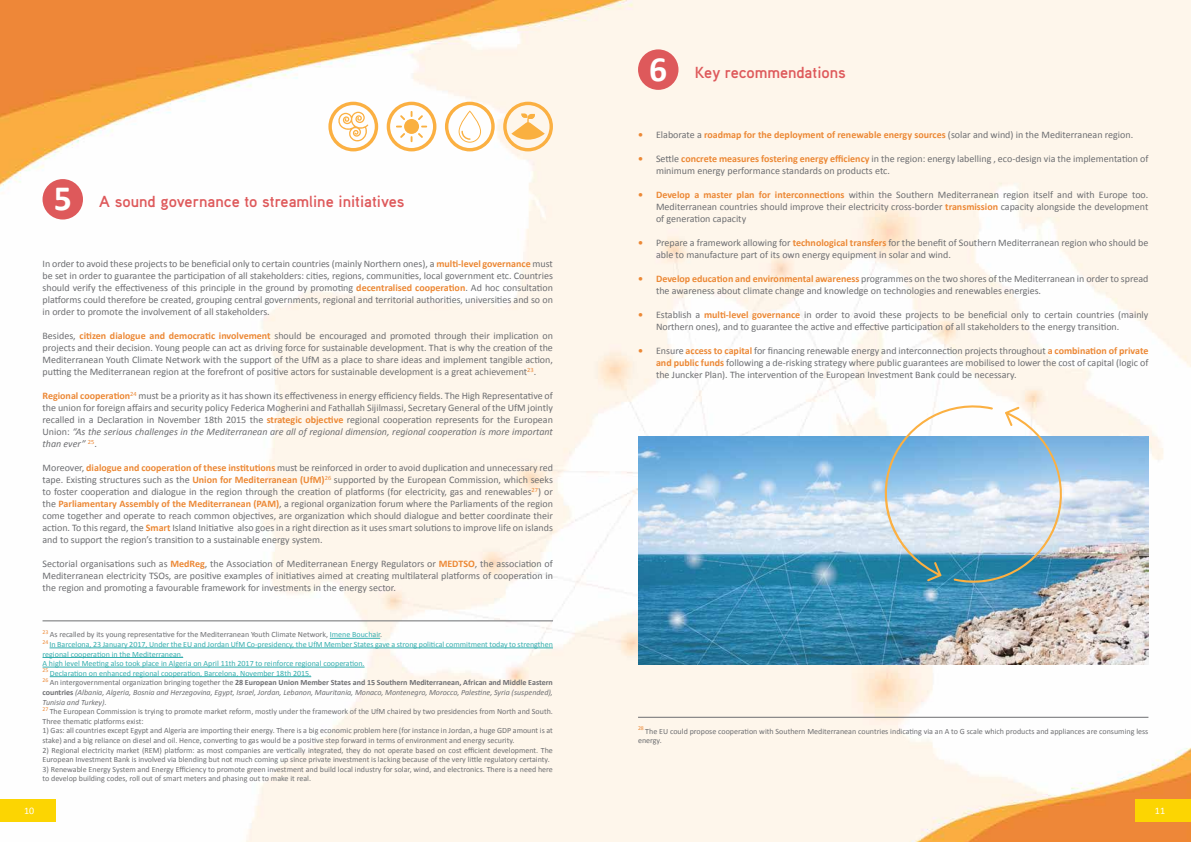
<style>
.page{position:relative;width:1191px;height:842px;background:#fff}
.page>*{position:absolute;margin:0;border:0;box-sizing:border-box;transform-origin:0 0}
.t1{font:700 35.6px "Calibri";color:#fff}
.t2{font:700 16px "Aaux Pro";color:#de595b}
.t3{font:10px/12px "Calibri";color:#6d6e71;text-align:justify}
.t4{font:10px "Calibri";color:#fff}
.t5{font:8px/9.6px "Calibri";color:#6d6e71}
.t6{font:8px/9.6px "Calibri";color:#34aeae}
.s1{font-weight:700;color:#ec8835}
.s2{font-style:italic}
.s3{color:#6d6e71}
.s4{font-weight:700;color:#6d6e71}
.s5{font-style:italic;color:#6d6e71}
</style>
<div class="page">
<img style="left:0;top:0;width:1191px;height:842px">
<div style="left:0;top:799px;width:56px;height:23px;background:#fcd502"></div>
<div style="left:1135px;top:799px;width:56px;height:23px;background:#fcd502"></div>
<div style="left:43px;top:179px;width:40px;height:41px;background:#de595b;border-radius:50%"></div>
<hr style="left:43px;top:620px;width:510px;height:1px;background:#6d6e71">
<hr style="left:330px;top:638px;width:50px;height:1px;background:#34aeae">
<hr style="left:50px;top:648px;width:503px;height:1px;background:#34aeae">
<hr style="left:43px;top:657px;width:140px;height:1px;background:#34aeae">
<hr style="left:43px;top:667px;width:321px;height:1px;background:#34aeae">
<hr style="left:50px;top:676px;width:261px;height:1px;background:#34aeae">
<svg style="left:503px;top:102px;width:50px;height:49px;background:#fcdcad"></svg>
<svg style="left:445px;top:102px;width:50px;height:49px"></svg>
<svg style="left:328px;top:102px;width:50px;height:49px"></svg>
<svg style="left:387px;top:102px;width:49px;height:49px"></svg>
<div style="left:638px;top:49px;width:40px;height:41px;background:#de595b;border-radius:50%"></div>
<hr style="left:638px;top:717px;width:510px;height:1px;background:#6d6e71">
<img style="left:638px;top:437px;width:510px;height:228px">
<svg style="left:875px;top:398px;width:196px;height:189px"></svg>
<h1 class="t1" style="left:54px;top:176px;width:20px">5</h1>
<h2 class="t2" style="left:99px;top:191px;width:307px">A sound governance to streamline initiatives</h2>
<p class="t3" style="left:43px;top:258px;width:512px">In order to avoid these projects to be beneficial only to certain countries (mainly Northern ones), a <span class="s1">multi-level governance</span> must be set in order to guarantee the participation of all stakeholders: cities, regions, communities, local government etc. Countries should verify the effectiveness of this principle in the ground by promoting <span class="s1">decentralised cooperation</span>. Ad hoc consultation platforms could therefore be created, grouping central governments, regional and territorial authorities, universities and so on in order to promote the involvement of all stakeholders.</p>
<p class="t3" style="left:43px;top:330px;width:512px">Besides, <span class="s1">citizen dialogue and democratic involvement</span> should be encouraged and promoted through their implication on projects and their decision. Young people can act as driving force for sustainable development. That is why the creation of the Mediterranean Youth Climate Network with the support of the UfM as a place to share ideas and implement tangible action, putting the Mediterranean region at the forefront of positive actors for sustainable development is a great achievement<sup>23</sup>.</p>
<p class="t3" style="left:43px;top:390px;width:512px"><span class="s1">Regional cooperation</span><sup>24</sup> must be a priority as it has shown its effectiveness in energy efficiency fields. The High Representative of the union for foreign affairs and security policy Federica Mogherini and Fathallah Sijilmassi, Secretary General of the UfM jointly recalled in a Declaration in November 18th 2015 the <span class="s1">strategic objective</span> regional cooperation represents for the European Union: <span class="s2">“As the serious challenges in the Mediterranean are all of regional dimension, regional cooperation is more important than ever”</span> <sup>25</sup>.</p>
<p class="t3" style="left:43px;top:462px;width:512px">Moreover, <span class="s1">dialogue and cooperation of these institutions</span> must be reinforced in order to avoid duplication and unnecessary red tape. Existing structures such as the <span class="s1">Union for Mediterranean (UfM)</span><sup>26</sup> supported by the European Commission, which seeks to foster cooperation and dialogue in the region through the creation of platforms (for electricity, gas and renewables<sup>27</sup>) or the <span class="s1">Parliamentary Assembly of the Mediterranean (PAM)</span>, a regional organization forum where the Parliaments of the region come together and operate to reach common objectives, are organization which should dialogue and better coordinate their action. To this regard, the <span class="s1">Smart</span> Island Initiative also goes in a right direction as it uses smart solutions to improve life on islands and to support the region’s transition to a sustainable energy system.</p>
<p class="t3" style="left:43px;top:558px;width:512px">Sectorial organisations such as <span class="s1">MedReg</span>, the Association of Mediterranean Energy Regulators or <span class="s1">MEDTSO</span>, the association of Mediterranean electricity TSOs, are positive examples of initiatives aimed at creating multilateral platforms of cooperation in the region and promoting a favourable framework for investments in the energy sector.</p>
<p class="t6" style="left:43px;top:630px;width:512px"><sup>23</sup> <span class="s3">As recalled by its young representative for the Mediterranean Youth Climate Network,</span> Imene Bouchair<span class="s3">.<br></span><sup>24</sup> In Barcelona, 23 January 2017, Under the EU and Jordan UfM Co-presidency, the UfM Member States gave a strong political commitment today to strengthen regional cooperation in the Mediterranean.<br>A high level Meeting also took place in Algeria on April 11th 2017 to reinforce regional cooperation.<br><sup>25</sup> Declaration on enhanced regional cooperation, Barcelona, November 18th 2015.<br><sup>26</sup> <span class="s3">An intergovernmental organization bringing together the</span> <span class="s4">28 European Union Member States and 15 Southern Mediterranean, African and Middle Eastern countries</span> <span class="s5">(Albania, Algeria, Bosnia and Herzegovina, Egypt, Israel, Jordan, Lebanon, Mauritania, Monaco, Montenegro, Morocco, Palestine, Syria (suspended), Tunisia and Turkey)</span><span class="s3">.<br></span><sup>27</sup> <span class="s3">The European Commission is trying to promote market reform, mostly under the framework of the UfM chaired by two presidencies from North and South.<br>Three thematic platforms exist:</span></p>
<p class="t5" style="left:43px;top:726px;width:512px">1) Gas: all countries except Egypt and Algeria are importing their energy. There is a big economic problem here (for instance in Jordan, a huge GDP amount is at stake) and a big reliance on diesel and oil. Hence, converting to gas would be a positive step forward in terms of environment and energy security.</p>
<p class="t5" style="left:43px;top:745px;width:512px">2) Regional electricity market (REM) platform: as most companies are vertically integrated, they do not operate based on cost efficient development. The<br>European Investment Bank is involved via blending but not much coming up since private investment is lacking because of the very little regulatory certainty.</p>
<p class="t5" style="left:43px;top:764px;width:512px">3) Renewable Energy System and Energy Efficiency to promote green investment and build local industry for solar, wind, and electronics. There is a need here to develop building codes, roll out of smart meters and phasing out to make it real.</p>
<h1 class="t1" style="left:649px;top:46px;width:20px">6</h1>
<h2 class="t2" style="left:694px;top:62px;width:153px">Key recommendations</h2>
<p class="t3" style="left:638px;top:128px;width:497px"><span class="s1">•</span> Elaborate a <span class="s1">roadmap for the deployment of renewable energy sources</span> (solar and wind) in the Mediterranean region.</p>
<p class="t3" style="left:656px;top:152px;width:494px;text-indent:-18px"><span class="s1">•</span> Settle <span class="s1">concrete measures fostering energy efficiency</span> in the region: energy labelling , eco-design via the implementation of minimum energy performance standards on products etc.</p>
<p class="t3" style="left:656px;top:188px;width:494px;text-indent:-18px"><span class="s1">• Develop a master plan for interconnections</span> within the Southern Mediterranean region itself and with Europe too.<br>Mediterranean countries should improve their electricity cross-border <span class="s1">transmission</span> capacity alongside the development of generation capacity</p>
<p class="t3" style="left:656px;top:236px;width:494px;text-indent:-18px"><span class="s1">•</span> Prepare a framework allowing for <span class="s1">technological transfers</span> for the benefit of Southern Mediterranean region who should be able to manufacture part of its own energy equipment in solar and wind.</p>
<p class="t3" style="left:656px;top:272px;width:494px;text-indent:-18px"><span class="s1">• Develop education and environmental awareness</span> programmes on the two shores of the Mediterranean in order to spread the awareness about climate change and knowledge on technologies and renewables energies.</p>
<p class="t3" style="left:656px;top:308px;width:494px;text-indent:-18px"><span class="s1">•</span> Establish a <span class="s1">multi-level governance</span> in order to avoid these projects to be beneficial only to certain countries (mainly<br>Northern ones), and to guarantee the active and effective participation of all stakeholders to the energy transition.</p>
<p class="t3" style="left:656px;top:344px;width:494px;text-indent:-18px"><span class="s1">•</span> Ensure <span class="s1">access to capital</span> for financing renewable energy and interconnection projects throughout <span class="s1">a combination of private and public funds</span> following a de-risking strategy where public guarantees are mobilised to lower the cost of capital (logic of the Juncker Plan). The intervention of the European Investment Bank could be necessary.</p>
<p class="t5" style="left:638px;top:726px;width:512px"><sup>28</sup> The EU could propose cooperation with Southern Mediterranean countries indicating via an A to G scale which products and appliances are consuming less energy.</p>
<p class="t4" style="left:24px;top:804px;width:12px">10</p>
<p class="t4" style="left:1155px;top:804px;width:12px">11</p>
</div>
